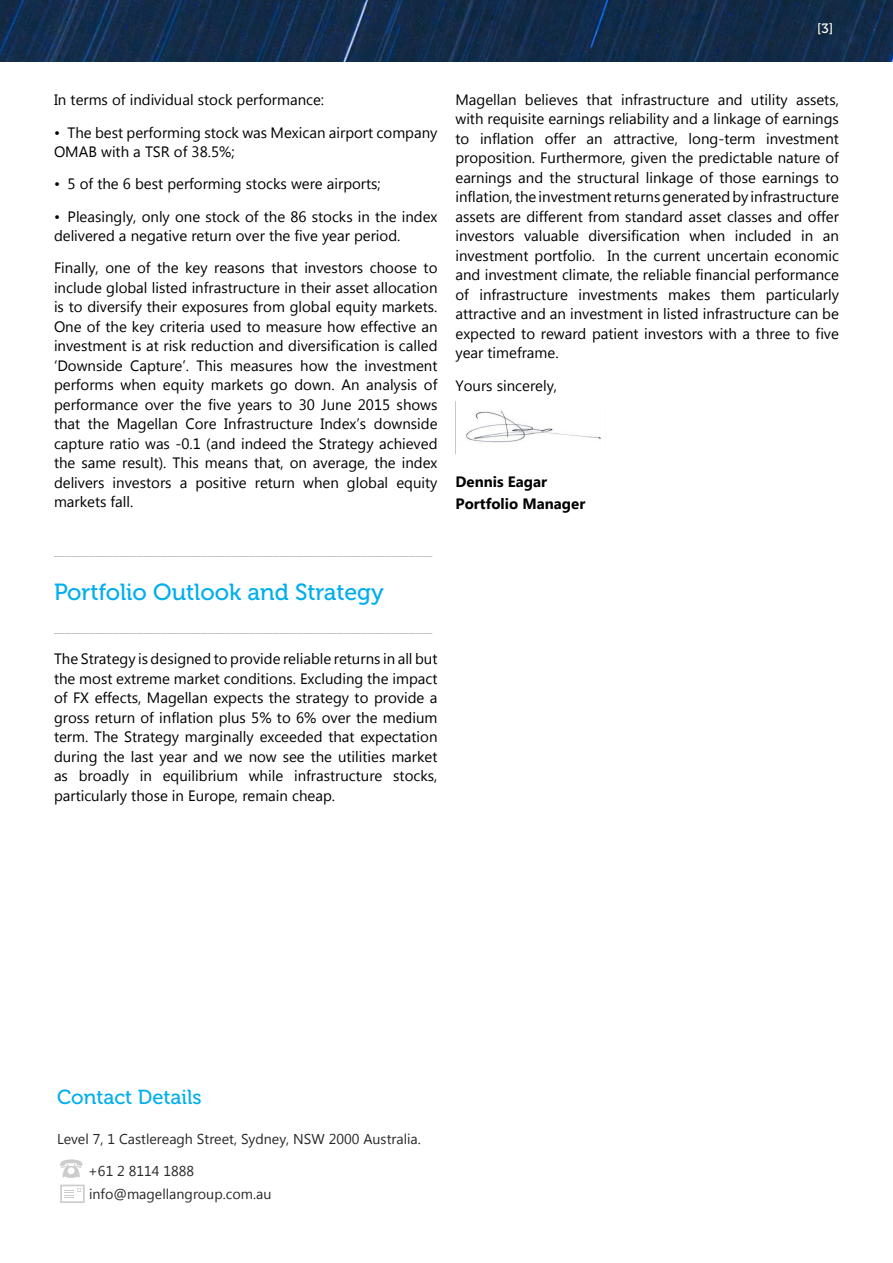
<style>
.page{position:relative;width:893px;height:1263px;background:#fff}
.page>*{position:absolute;margin:0;border:0;box-sizing:border-box;transform-origin:0 0}
.t1{font:23.25px "Museo 500";color:#00aeef}
.t2{font:20.25px "Museo 500";color:#00aeef}
.Body_Copy{font:15px/19.5px "Microsoft New Tai Lue";color:#000;text-align:justify}
.Body_Copy-2{font:700 15px "Microsoft New Tai Lue";color:#000}
.Body_Copy-3{font:14.25px "Microsoft New Tai Lue";color:#bcbec0}
.t3{font:14.25px "Microsoft New Tai Lue";color:#292829}
.t4{font:13.5px "Museo 500";color:#fff}
</style>
<div class="page">
<img style="left:0;top:0;width:893px;height:62px">
<img style="left:455px;top:401px;width:146px;height:53px">
<svg style="left:60px;top:1184px;width:25px;height:19px"></svg>
<svg style="left:60px;top:1159px;width:23px;height:19px"></svg>
<p class="t4" style="left:817px;top:21px;width:18px">[3]</p>
<p class="Body_Copy" style="left:54px;top:91px;width:272px">In terms of individual stock performance:</p>
<p class="Body_Copy" style="left:54px;top:124px;width:385px">• The best performing stock was Mexican airport company<br>OMAB with a TSR of 38.5%;</p>
<p class="Body_Copy" style="left:54px;top:175px;width:328px">• 5 of the 6 best performing stocks were airports;</p>
<p class="Body_Copy" style="left:54px;top:208px;width:385px">• Pleasingly, only one stock of the 86 stocks in the index delivered a negative return over the five year period.</p>
<p class="Body_Copy" style="left:54px;top:259px;width:385px">Finally, one of the key reasons that investors choose to include global listed infrastructure in their asset allocation is to diversify their exposures from global equity markets.<br>One of the key criteria used to measure how effective an investment is at risk reduction and diversification is called ‘Downside Capture’. This measures how the investment performs when equity markets go down. An analysis of performance over the five years to 30 June 2015 shows that the Magellan Core Infrastructure Index’s downside capture ratio was -0.1 (and indeed the Strategy achieved the same result). This means that, on average, the index delivers investors a positive return when global equity markets fall.</p>
<p class="Body_Copy-3" style="left:54px;top:542px;width:380px">________________________________________________________________</p>
<p class="t1" style="left:54px;top:579px;width:331px">Portfolio Outlook and Strategy</p>
<p class="Body_Copy-3" style="left:54px;top:618px;width:380px">________________________________________________________________</p>
<p class="Body_Copy" style="left:54px;top:650px;width:385px">The Strategy is designed to provide reliable returns in all but the most extreme market conditions. Excluding the impact of FX effects, Magellan expects the strategy to provide a gross return of inflation plus 5% to 6% over the medium term. The Strategy marginally exceeded that expectation during the last year and we now see the utilities market as broadly in equilibrium while infrastructure stocks, particularly those in Europe, remain cheap.</p>
<p class="Body_Copy" style="left:455px;top:91px;width:385px">Magellan believes that infrastructure and utility assets, with requisite earnings reliability and a linkage of earnings to inflation offer an attractive, long-term investment proposition. Furthermore, given the predictable nature of earnings and the structural linkage of those earnings to inflation, the investment returns generated by infrastructure assets are different from standard asset classes and offer investors valuable diversification when included in an investment portfolio. In the current uncertain economic and investment climate, the reliable financial performance of infrastructure investments makes them particularly attractive and an investment in listed infrastructure can be expected to reward patient investors with a three to five year timeframe.</p>
<p class="Body_Copy" style="left:455px;top:377px;width:103px">Yours sincerely,</p>
<p class="Body_Copy-2" style="left:455px;top:473px;width:93px">Dennis Eagar</p>
<p class="Body_Copy-2" style="left:455px;top:495px;width:131px">Portfolio Manager</p>
<p class="t2" style="left:57px;top:1086px;width:146px">Contact Details</p>
<p class="t3" style="left:57px;top:1131px;width:365px">Level 7, 1 Castlereagh Street, Sydney, NSW 2000 Australia.</p>
<p class="t3" style="left:88px;top:1163px;width:107px">+61 2 8114 1888</p>
<p class="t3" style="left:89px;top:1186px;width:184px">info@magellangroup.com.au</p>
</div>
